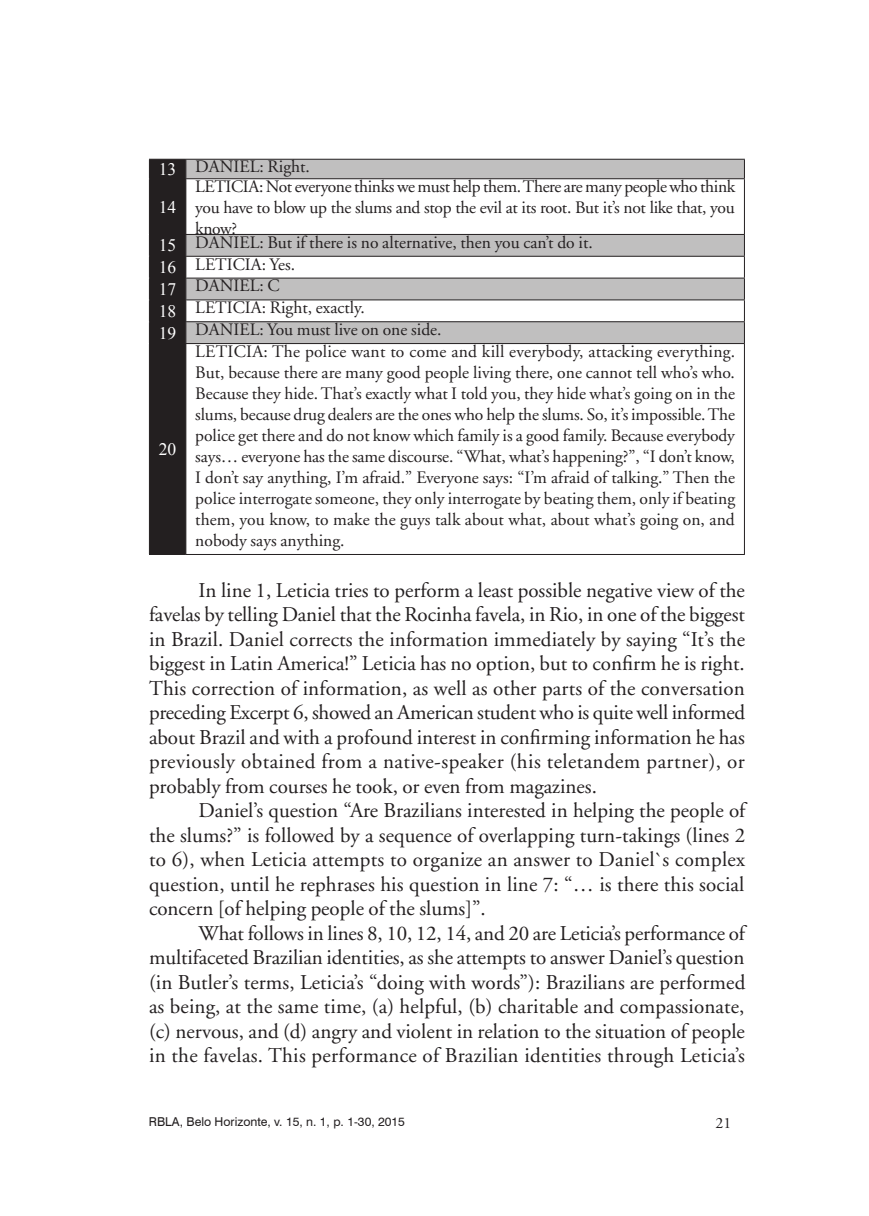
<style>
.page{position:relative;width:869px;height:1216px;background:#fff}
.page>*{position:absolute;margin:0;border:0;box-sizing:border-box;transform-origin:0 0}
.t1{font:21px/24.5px "Adobe Garamond";color:#231f20;text-align:justify}
.t2{font:17.5px/21px "Adobe Garamond";color:#231f20;text-align:justify}
.t3{font:17.5px "Times New Roman";color:#fff}
.t4{font:15.75px "Adobe Garamond";color:#231f20}
.t5{font:12.25px "Swiss 721 BT";color:#231f20}
.s1{font-family:"Times New Roman";color:#fff}
</style>
<div class="page">
<svg style="left:186px;top:160px;width:557px;height:183px"></svg>
<hr style="left:186px;top:159px;width:558px;height:1px;background:#231f20">
<hr style="left:186px;top:178px;width:558px;height:1px;background:#231f20">
<hr style="left:186px;top:234px;width:558px;height:1px;background:#231f20">
<hr style="left:186px;top:256px;width:558px;height:1px;background:#231f20">
<hr style="left:186px;top:278px;width:558px;height:1px;background:#231f20">
<hr style="left:186px;top:299px;width:558px;height:1px;background:#231f20">
<hr style="left:186px;top:321px;width:558px;height:1px;background:#231f20">
<hr style="left:186px;top:343px;width:558px;height:1px;background:#231f20">
<hr style="left:149px;top:554px;width:37px;height:1px;background:#231f20">
<hr style="left:186px;top:554px;width:558px;height:1px;background:#231f20">
<svg style="left:743px;top:160px;width:1px;height:18px"></svg>
<hr style="left:743px;top:179px;width:1px;height:55px;background:#231f20">
<div style="left:149px;top:159px;width:37px;height:395px;background:#231f20"></div>
<svg style="left:743px;top:235px;width:1px;height:108px"></svg>
<hr style="left:185px;top:344px;width:1px;height:210px;background:#231f20">
<hr style="left:743px;top:344px;width:1px;height:210px;background:#231f20">
<p class="t2" style="left:159px;top:157px;width:152px"><span class="s1">13</span> DANIEL: Right.</p>
<p class="t3" style="left:159px;top:194px;width:19px">14</p>
<p class="t2" style="left:195px;top:176px;width:541px">LETICIA: Not everyone thinks we must help them. There are many people who think you have to blow up the slums and stop the evil at its root. But it’s not like that, you know?</p>
<p class="t2" style="left:159px;top:232px;width:435px;line-height:21.9px;text-align:left"><span class="s1">15</span> DANIEL: But if there is no alternative, then you can’t do it.<br><span class="s1">16</span> LETICIA: Yes.<br><span class="s1">17</span> DANIEL: C<br><span class="s1">18</span> LETICIA: Right, exactly.<br><span class="s1">19</span> DANIEL: You must live on one side.</p>
<p class="t2" style="left:195px;top:341px;width:541px">LETICIA: The police want to come and kill everybody, attacking everything.<br>But, because there are many good people living there, one cannot tell who’s who.<br>Because they hide. That’s exactly what I told you, they hide what’s going on in the slums, because drug dealers are the ones who help the slums. So, it’s impossible. The police get there and do not know which family is a good family. Because everybody says… everyone has the same discourse. “What, what’s happening?”, “I don’t know, I don’t say anything, I’m afraid.” Everyone says: “I’m afraid of talking.” Then the police interrogate someone, they only interrogate by beating them, only if beating them, you know, to make the guys talk about what, about what’s going on, and nobody says anything.</p>
<p class="t1" style="left:149px;top:578px;width:597px;text-indent:50px">In line 1, Leticia tries to perform a least possible negative view of the favelas by telling Daniel that the Rocinha favela, in Rio, in one of the biggest in Brazil. Daniel corrects the information immediately by saying “It’s the biggest in Latin America!” Leticia has no option, but to confirm he is right.<br>This correction of information, as well as other parts of the conversation preceding Excerpt 6, showed an American student who is quite well informed about Brazil and with a profound interest in confirming information he has previously obtained from a native-speaker (his teletandem partner), or probably from courses he took, or even from magazines.</p>
<p class="t1" style="left:149px;top:798px;width:597px;text-indent:50px">Daniel’s question “Are Brazilians interested in helping the people of the slums?” is followed by a sequence of overlapping turn-takings (lines 2 to 6), when Leticia attempts to organize an answer to Daniel`s complex question, until he rephrases his question in line 7: “… is there this social concern [of helping people of the slums]”.</p>
<p class="t1" style="left:149px;top:921px;width:597px;text-indent:50px">What follows in lines 8, 10, 12, 14, and 20 are Leticia’s performance of multifaceted Brazilian identities, as she attempts to answer Daniel’s question (in Butler’s terms, Leticia’s “doing with words”): Brazilians are performed as being, at the same time, (a) helpful, (b) charitable and compassionate, (c) nervous, and (d) angry and violent in relation to the situation of people in the favelas. This performance of Brazilian identities through Leticia’s</p>
<p class="t3" style="left:159px;top:437px;width:19px">20</p>
<p class="t5" style="left:149px;top:1113px;width:257px">RBLA, Belo Horizonte, v. 15, n. 1, p. 1-30, 2015</p>
<p class="t4" style="left:715px;top:1114px;width:17px">21</p>
</div>
